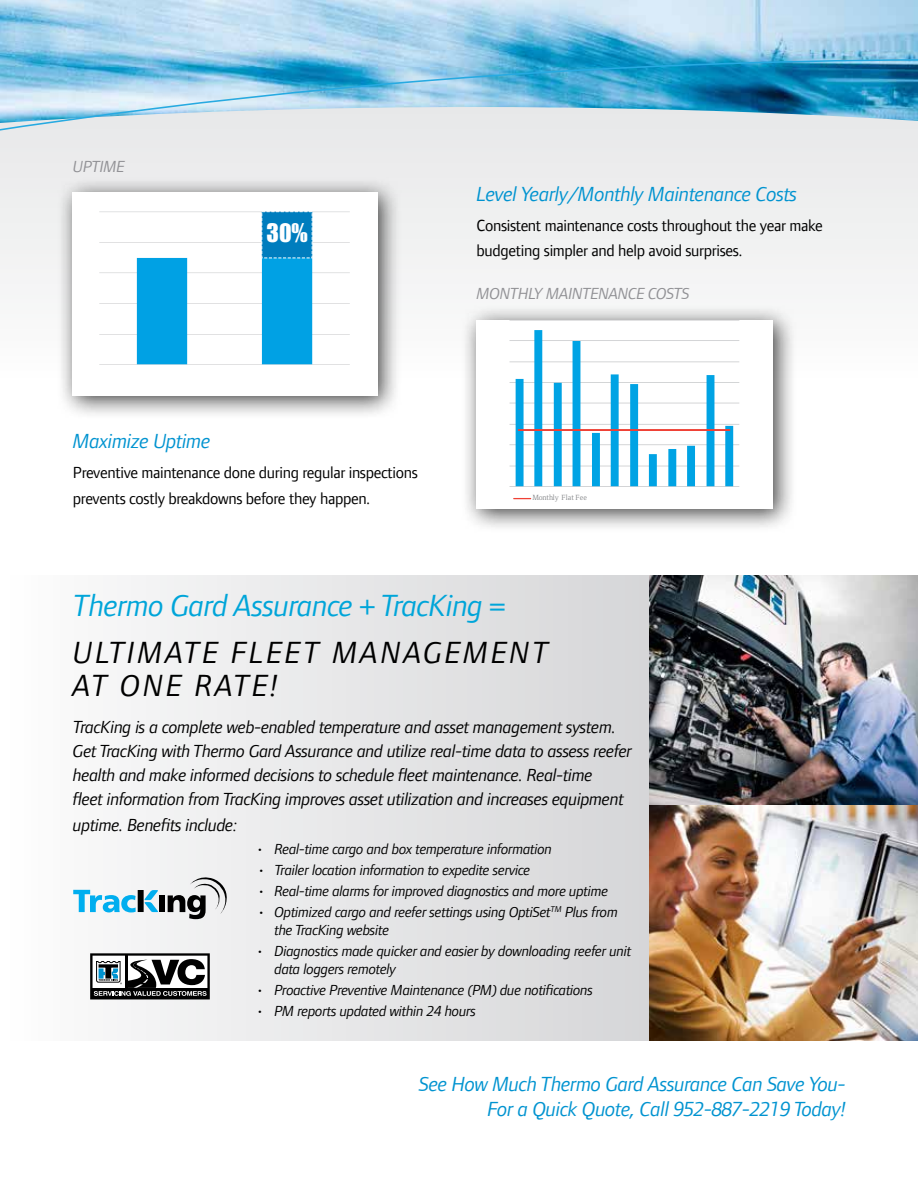
<style>
.page{position:relative;width:918px;height:1188px;background:#fff}
.page>*{position:absolute;margin:0;border:0;box-sizing:border-box;transform-origin:0 0}
.t1{font:italic 31.5px/33px "Foundry Form Sans";letter-spacing:.08em;color:#000}
.t2{font:italic 31.5px "Foundry Form Sans";letter-spacing:-.02em;color:#00a5d9}
.t3{font:23.55px "Impact";color:#fff}
.t4{font:italic 21px/24.6px "Foundry Form Sans";letter-spacing:-.02em;color:#0093d0;text-align:right}
.t5{font:italic 18px/24.3px "Foundry Form Sans";letter-spacing:-.02em;color:#000}
.t6{font:16.5px/25.5px "Foundry Form Sans";letter-spacing:-.02em;color:#000}
.t7{font:italic 16.5px "Foundry Form Sans";letter-spacing:-.02em;color:#919195}
.t8{font:italic 15px/18px "Foundry Form Sans";letter-spacing:-.02em;color:#000}
.t9{font:7.65px "Foundry Form Serif Book OSF";color:#808285}
</style>
<div class="page">
<img style="left:0;top:0;width:918px;height:59px">
<svg style="left:0;top:59px;width:918px;height:225px"></svg>
<svg style="left:73px;top:575px;width:577px;height:465px"></svg>
<div style="left:56px;top:176px;width:346px;height:244px;background:#000;opacity:.75"></div>
<div style="left:72px;top:192px;width:305px;height:203px;background:#fff"></div>
<hr style="left:99px;top:212px;width:251px;height:1px;background:#bcbec0">
<hr style="left:99px;top:242px;width:251px;height:1px;background:#bcbec0">
<hr style="left:99px;top:273px;width:251px;height:1px;background:#bcbec0">
<hr style="left:99px;top:303px;width:251px;height:1px;background:#bcbec0">
<hr style="left:99px;top:334px;width:251px;height:1px;background:#bcbec0">
<hr style="left:99px;top:364px;width:251px;height:1px;background:#bcbec0">
<svg style="left:137px;top:212px;width:175px;height:152px"></svg>
<div style="left:261px;top:211px;width:52px;height:47px;background:#007dbe;border:1px dashed #fff"></div>
<div style="left:460px;top:304px;width:337px;height:229px;background:#000;opacity:.75"></div>
<div style="left:476px;top:320px;width:296px;height:189px;background:#fff"></div>
<hr style="left:510px;top:320px;width:229px;height:1px;background:#bcbec0">
<hr style="left:510px;top:340px;width:229px;height:1px;background:#bcbec0">
<hr style="left:510px;top:362px;width:229px;height:1px;background:#bcbec0">
<hr style="left:510px;top:382px;width:229px;height:1px;background:#bcbec0">
<hr style="left:510px;top:403px;width:229px;height:1px;background:#bcbec0">
<hr style="left:510px;top:424px;width:229px;height:1px;background:#bcbec0">
<hr style="left:510px;top:444px;width:229px;height:1px;background:#bcbec0">
<hr style="left:510px;top:466px;width:229px;height:1px;background:#bcbec0">
<hr style="left:510px;top:486px;width:229px;height:1px;background:#bcbec0">
<svg style="left:516px;top:330px;width:217px;height:156px"></svg>
<svg style="left:513px;top:498px;width:18px;height:1px"></svg>
<img style="left:650px;top:575px;width:268px;height:231px">
<img style="left:650px;top:806px;width:268px;height:234px">
<svg style="left:73px;top:890px;width:63px;height:22px"></svg>
<div style="left:160px;top:895px;width:5px;height:17px;background:#000"></div>
<svg style="left:144px;top:890px;width:15px;height:22px"></svg>
<div style="left:138px;top:890px;width:6px;height:22px;background:#000"></div>
<svg style="left:168px;top:877px;width:59px;height:42px"></svg>
<svg style="left:90px;top:953px;width:120px;height:46px"></svg>
<p class="t7" style="left:73px;top:158px;width:53px">UPTIME</p>
<h2 class="t3" style="left:267px;top:215px;width:43px">30%</h2>
<h3 class="t4" style="left:73px;top:429px;width:139px">Maximize Uptime</h3>
<p class="t6" style="left:73px;top:460px;width:346px">Preventive maintenance done during regular inspections prevents costly breakdowns before they happen.</p>
<h3 class="t4" style="left:477px;top:181px;width:322px">Level Yearly/Monthly Maintenance Costs</h3>
<p class="t6" style="left:477px;top:212px;width:348px">Consistent maintenance costs throughout the year make budgeting simpler and help avoid surprises.</p>
<p class="t7" style="left:476px;top:284px;width:215px">MONTHLY MAINTENANCE COSTS</p>
<p class="t9" style="left:532px;top:494px;width:56px">Monthly Flat Fee</p>
<h1 class="t2" style="left:73px;top:588px;width:434px">Thermo Gard Assurance + TracKing =</h1>
<h1 class="t1" style="left:73px;top:636px;width:477px">ULTIMATE FLEET MANAGEMENT<br>AT ONE RATE!</h1>
<p class="t5" style="left:73px;top:715px;width:560px">TracKing is a complete web-enabled temperature and asset management system.<br>Get TracKing with Thermo Gard Assurance and utilize real-time data to assess reefer health and make informed decisions to schedule fleet maintenance. Real-time<br>fleet information from TracKing improves asset utilization and increases equipment uptime. Benefits include:</p>
<p class="t8" style="left:256px;top:840px;width:297px">• Real-time cargo and box temperature information</p>
<p class="t8" style="left:258px;top:861px;width:274px">• Trailer location information to expedite service</p>
<p class="t8" style="left:258px;top:882px;width:352px">• Real-time alarms for improved diagnostics and more uptime</p>
<p class="t8" style="left:274px;top:903px;width:345px;text-indent:-17px">• Optimized cargo and reefer settings using OptiSet<sup>TM</sup> Plus from the TracKing website</p>
<p class="t8" style="left:274px;top:942px;width:358px;text-indent:-18px">• Diagnostics made quicker and easier by downloading reefer unit data loggers remotely</p>
<p class="t8" style="left:256px;top:981px;width:338px">• Proactive Preventive Maintenance (PM) due notifications</p>
<p class="t8" style="left:256px;top:1002px;width:221px">• PM reports updated within 24 hours</p>
<h3 class="t4" style="left:419px;top:1072px;width:428px">See How Much Thermo Gard Assurance Can Save You-<br>For a Quick Quote, Call 952-887-2219 Today!</h3>
</div>
